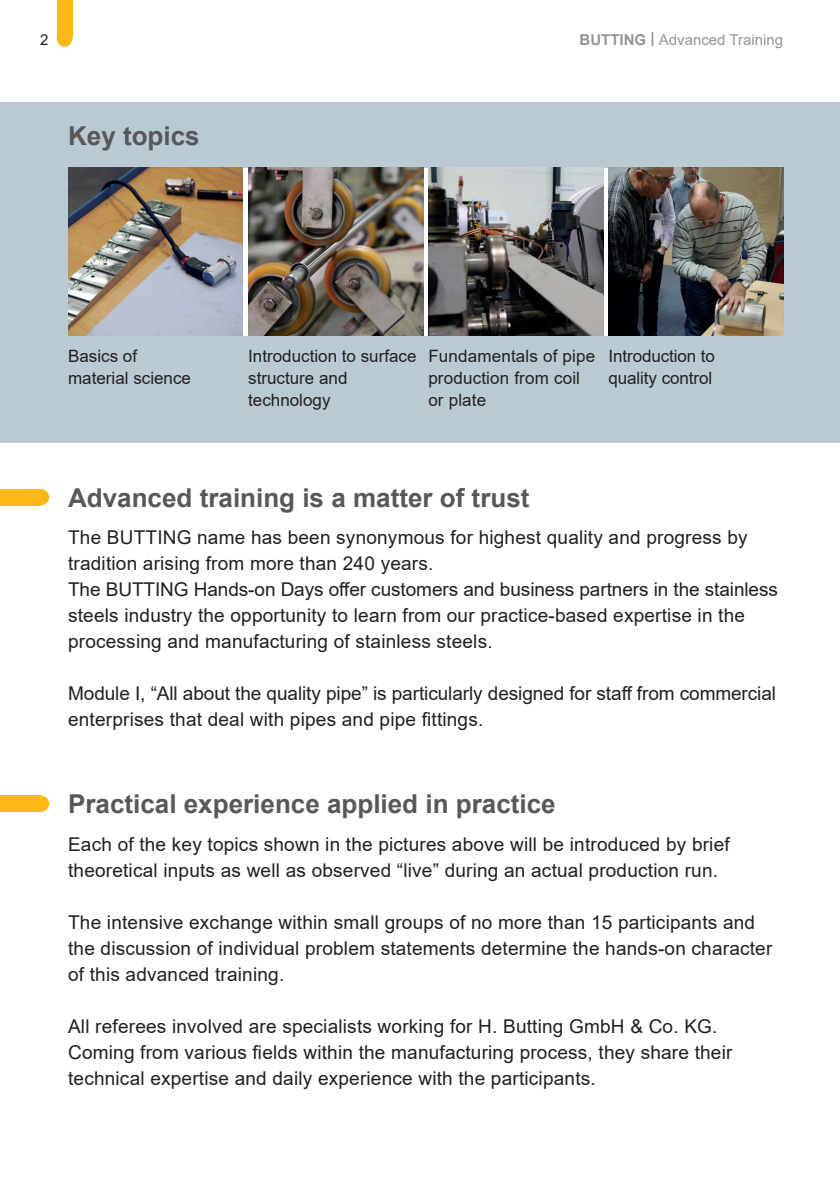
<style>
.page{position:relative;width:840px;height:1191px;background:#fff}
.page>*{position:absolute;margin:0;border:0;box-sizing:border-box;transform-origin:0 0}
.t1{font:700 26px "Arial";color:#57585a}
.t2{font:19px/26px "Arial";letter-spacing:.01em;color:#231f20}
.t3{font:17px/22px "Arial";color:#231f20}
.t4{font:15px "Arial";color:#939598}
.t5{font:15px "Arial";color:#231f20}
.s1{font-weight:700}
</style>
<div class="page">
<div style="left:57px;top:0;width:15px;height:38px;background:#fcb814"></div>
<div style="left:57px;top:29px;width:15px;height:18px;background:#fcb814;border-radius:50%"></div>
<div style="left:0;top:102px;width:839px;height:340px;background:#bacad2"></div>
<svg style="left:243px;top:168px;width:365px;height:167px;background:#e6e6e5"></svg>
<img style="left:608px;top:168px;width:174px;height:167px">
<img style="left:428px;top:168px;width:174px;height:167px">
<img style="left:248px;top:168px;width:175px;height:167px">
<img style="left:68px;top:168px;width:175px;height:167px">
<div style="left:0;top:489px;width:40px;height:16px;background:#fcb814"></div>
<div style="left:31px;top:489px;width:18px;height:16px;background:#fcb814;border-radius:50%"></div>
<div style="left:0;top:795px;width:40px;height:17px;background:#fcb814"></div>
<div style="left:31px;top:795px;width:18px;height:17px;background:#fcb814;border-radius:50%"></div>
<p class="t5" style="left:40px;top:30px;width:10px">2</p>
<p class="t4" style="left:579px;top:30px;width:205px"><span class="s1">BUTTING |</span> Advanced Training</p>
<h1 class="t1" style="left:68px;top:117px;width:133px">Key topics</h1>
<p class="t3" style="left:68px;top:345px;width:124px">Basics of material science</p>
<p class="t3" style="left:248px;top:345px;width:170px">Introduction to surface structure and technology</p>
<p class="t3" style="left:428px;top:345px;width:168px">Fundamentals of pipe production from coil or plate</p>
<p class="t3" style="left:608px;top:345px;width:108px">Introduction to quality control</p>
<h1 class="t1" style="left:68px;top:479px;width:462px">Advanced training is a matter of trust</h1>
<p class="t2" style="left:68px;top:524px;width:711px">The BUTTING name has been synonymous for highest quality and progress by tradition arising from more than 240 years.<br>The BUTTING Hands-on Days offer customers and business partners in the stainless steels industry the opportunity to learn from our practice-based expertise in the processing and manufacturing of stainless steels.</p>
<p class="t2" style="left:68px;top:680px;width:709px">Module I, “All about the quality pipe” is particularly designed for staff from commercial enterprises that deal with pipes and pipe fittings.</p>
<h1 class="t1" style="left:68px;top:785px;width:489px">Practical experience applied in practice</h1>
<p class="t2" style="left:68px;top:830px;width:662px">Each of the key topics shown in the pictures above will be introduced by brief theoretical inputs as well as observed “live” during an actual production run.</p>
<p class="t2" style="left:68px;top:908px;width:705px">The intensive exchange within small groups of no more than 15 participants and the discussion of individual problem statements determine the hands-on character of this advanced training.</p>
<p class="t2" style="left:68px;top:1012px;width:665px">All referees involved are specialists working for H. Butting GmbH &amp; Co. KG.<br>Coming from various fields within the manufacturing process, they share their technical expertise and daily experience with the participants.</p>
</div>
